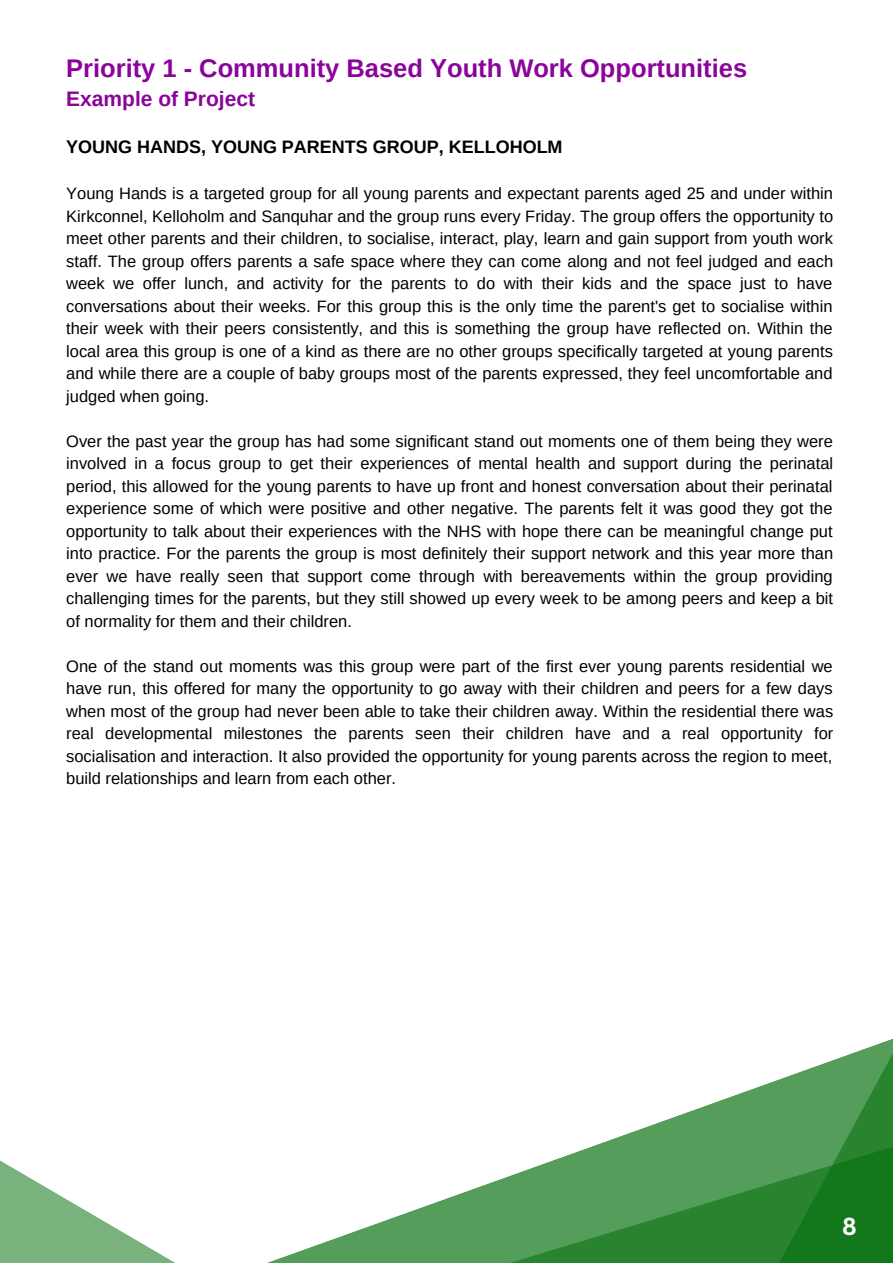
<style>
.page{position:relative;width:893px;height:1264px;background:#fff}
.page>*{position:absolute;margin:0;border:0;box-sizing:border-box;transform-origin:0 0}
.t1{font:700 25.5px "Arimo";color:#8a039b}
.t2{font:700 24px "Canva Sans";color:#fff}
.t3{font:700 21px "Arimo";color:#8a039b}
.t4{font:700 18px "Arimo";color:#000}
.t5{font:16.5px/22.5px "Arimo";color:#000;text-align:justify}
</style>
<div class="page">
<svg style="left:0;top:1039px;width:892px;height:223px"></svg>
<h1 class="t1" style="left:66px;top:54px;width:682px">Priority 1 - Community Based Youth Work Opportunities</h1>
<p class="t3" style="left:66px;top:87px;width:190px">Example of Project</p>
<p class="t4" style="left:66px;top:137px;width:498px">YOUNG HANDS, YOUNG PARENTS GROUP, KELLOHOLM</p>
<p class="t5" style="left:66px;top:182px;width:768px">Young Hands is a targeted group for all young parents and expectant parents aged 25 and under within Kirkconnel, Kelloholm and Sanquhar and the group runs every Friday. The group offers the opportunity to meet other parents and their children, to socialise, interact, play, learn and gain support from youth work staff. The group offers parents a safe space where they can come along and not feel judged and each week we offer lunch, and activity for the parents to do with their kids and the space just to have conversations about their weeks. For this group this is the only time the parent's get to socialise within their week with their peers consistently, and this is something the group have reflected on. Within the local area this group is one of a kind as there are no other groups specifically targeted at young parents and while there are a couple of baby groups most of the parents expressed, they feel uncomfortable and judged when going.</p>
<p class="t5" style="left:66px;top:430px;width:768px">Over the past year the group has had some significant stand out moments one of them being they were involved in a focus group to get their experiences of mental health and support during the perinatal period, this allowed for the young parents to have up front and honest conversation about their perinatal experience some of which were positive and other negative. The parents felt it was good they got the opportunity to talk about their experiences with the NHS with hope there can be meaningful change put into practice. For the parents the group is most definitely their support network and this year more than ever we have really seen that support come through with bereavements within the group providing challenging times for the parents, but they still showed up every week to be among peers and keep a bit of normality for them and their children.</p>
<p class="t5" style="left:66px;top:654px;width:768px">One of the stand out moments was this group were part of the first ever young parents residential we have run, this offered for many the opportunity to go away with their children and peers for a few days when most of the group had never been able to take their children away. Within the residential there was real developmental milestones the parents seen their children have and a real opportunity for socialisation and interaction. It also provided the opportunity for young parents across the region to meet, build relationships and learn from each other.</p>
<h2 class="t2" style="left:842px;top:1209px;width:16px">8</h2>
</div>
